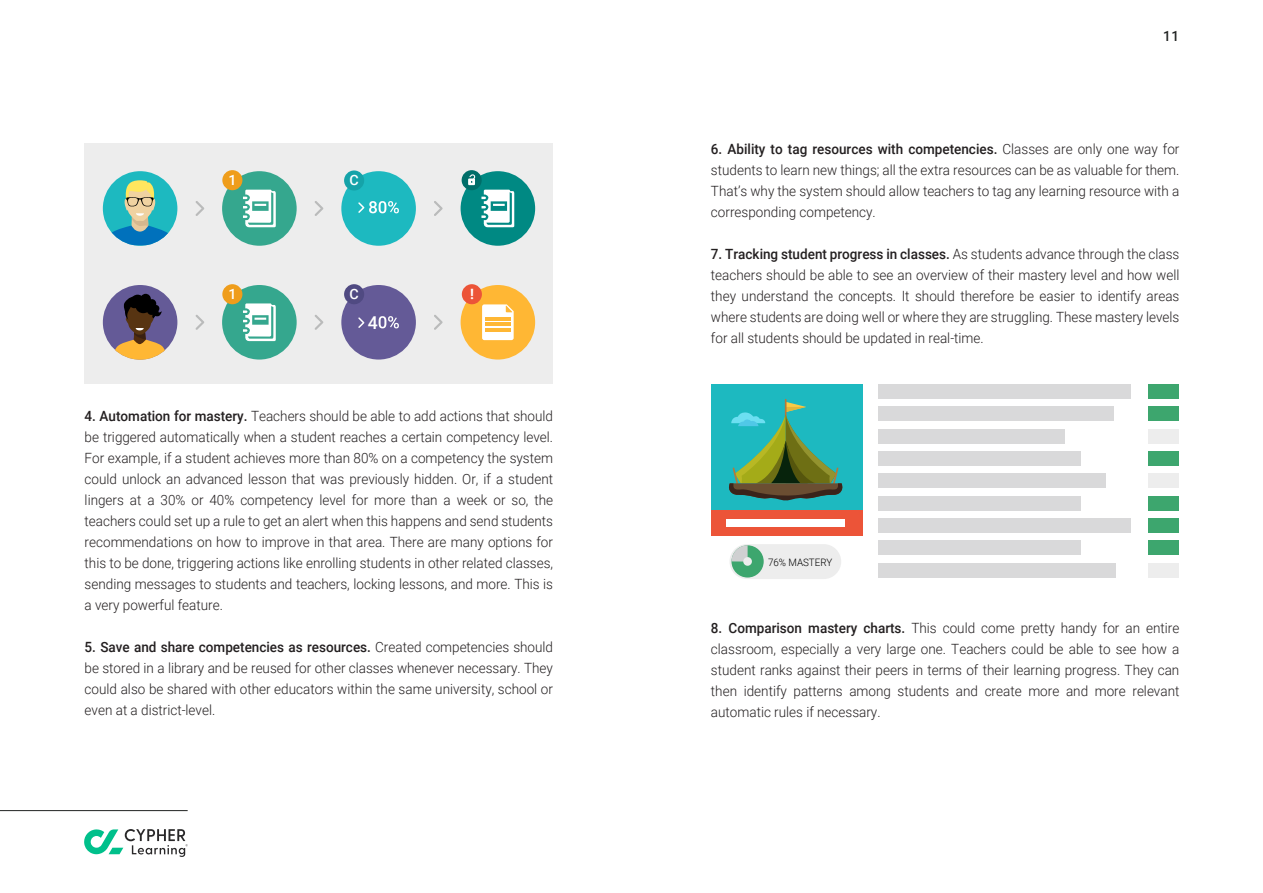
<style>
.page{position:relative;width:1263px;height:893px;background:#fff}
.page>*{position:absolute;margin:0;border:0;box-sizing:border-box;transform-origin:0 0}
.t1{font:500 17.7px "Roboto";color:#fff}
.t2{font:500 14.25px "Roboto";color:#fff}
.t3{font:700 14.25px "Roboto";color:#fff}
.t4{font:300 14.1px/21px "Roboto";color:#231f20;text-align:justify;scale:.96 1}
.t5{font:500 14.1px "Roboto";color:#212322;scale:.96 1}
.t6{font:300 10.2px "Roboto";color:#000;scale:.96 1}
.s1{font-weight:500}
</style>
<div class="page">
<div style="left:711px;top:384px;width:152px;height:152px;background:#1db9c0"></div>
<div style="left:85px;top:144px;width:468px;height:240px;background:#ededed"></div>
<div style="left:461px;top:171px;width:74px;height:75px;background:#008983;border-radius:50%"></div>
<div style="left:462px;top:170px;width:20px;height:20px;background:#006e69;border-radius:50%"></div>
<svg style="left:468px;top:174px;width:7px;height:11px"></svg>
<div style="left:222px;top:171px;width:75px;height:75px;background:#35a78e;border-radius:50%"></div>
<svg style="left:243px;top:190px;width:33px;height:37px"></svg>
<svg style="left:481px;top:190px;width:33px;height:37px"></svg>
<div style="left:222px;top:170px;width:20px;height:20px;background:#ef9d1b;border-radius:50%"></div>
<div style="left:222px;top:285px;width:75px;height:75px;background:#35a78e;border-radius:50%"></div>
<svg style="left:243px;top:303px;width:33px;height:38px"></svg>
<div style="left:222px;top:284px;width:20px;height:20px;background:#ef9d1b;border-radius:50%"></div>
<div style="left:341px;top:171px;width:75px;height:75px;background:#1db9c0;border-radius:50%"></div>
<svg style="left:358px;top:201px;width:41px;height:12px"></svg>
<div style="left:341px;top:285px;width:75px;height:75px;background:#645a97;border-radius:50%"></div>
<svg style="left:379px;top:316px;width:20px;height:12px"></svg>
<svg style="left:358px;top:317px;width:6px;height:11px"></svg>
<div style="left:344px;top:284px;width:20px;height:20px;background:#504a82;border-radius:50%"></div>
<div style="left:103px;top:285px;width:74px;height:75px;background:#645a97;border-radius:50%"></div>
<svg style="left:113px;top:294px;width:54px;height:66px"></svg>
<div style="left:103px;top:171px;width:74px;height:75px;background:#1db9c0;border-radius:50%"></div>
<svg style="left:106px;top:180px;width:67px;height:65px"></svg>
<svg style="left:195px;top:201px;width:9px;height:15px"></svg>
<svg style="left:315px;top:201px;width:8px;height:15px"></svg>
<svg style="left:434px;top:201px;width:9px;height:15px"></svg>
<svg style="left:195px;top:315px;width:9px;height:15px"></svg>
<svg style="left:315px;top:315px;width:8px;height:15px"></svg>
<svg style="left:434px;top:315px;width:9px;height:15px"></svg>
<div style="left:461px;top:285px;width:74px;height:75px;background:#ffb734;border-radius:50%"></div>
<div style="left:462px;top:284px;width:20px;height:20px;background:#ec5438;border-radius:50%"></div>
<svg style="left:482px;top:304px;width:32px;height:36px"></svg>
<hr style="left:485px;top:317px;width:26px;height:4px;background:#ffb734">
<hr style="left:485px;top:322px;width:26px;height:4px;background:#ffb734">
<hr style="left:485px;top:328px;width:26px;height:4px;background:#ffb734">
<div style="left:344px;top:170px;width:20px;height:21px;background:#15a3a9;border-radius:50%"></div>
<div style="left:729px;top:544px;width:112px;height:35px;background:#ededed;border-radius:17px"></div>
<div style="left:731px;top:545px;width:33px;height:32px;background:#3da66e;border-radius:50%"></div>
<svg style="left:731px;top:545px;width:17px;height:17px"></svg>
<div style="left:743px;top:557px;width:9px;height:9px;background:#ededed;border-radius:50%"></div>
<svg style="left:729px;top:399px;width:114px;height:102px"></svg>
<div style="left:711px;top:510px;width:152px;height:26px;background:#ec5438"></div>
<div style="left:726px;top:519px;width:119px;height:8px;background:#fff"></div>
<div style="left:878px;top:384px;width:252px;height:15px;background:#d9d9da"></div>
<div style="left:1148px;top:384px;width:31px;height:15px;background:#3da66e"></div>
<div style="left:878px;top:406px;width:236px;height:15px;background:#d9d9da"></div>
<div style="left:1148px;top:406px;width:31px;height:15px;background:#3da66e"></div>
<div style="left:878px;top:429px;width:186px;height:15px;background:#d9d9da"></div>
<div style="left:1148px;top:429px;width:31px;height:15px;background:#ededed"></div>
<div style="left:878px;top:451px;width:202px;height:15px;background:#d9d9da"></div>
<div style="left:1148px;top:451px;width:31px;height:15px;background:#3da66e"></div>
<div style="left:878px;top:473px;width:227px;height:15px;background:#d9d9da"></div>
<div style="left:1148px;top:473px;width:31px;height:15px;background:#ededed"></div>
<div style="left:878px;top:496px;width:202px;height:15px;background:#d9d9da"></div>
<div style="left:1148px;top:496px;width:31px;height:15px;background:#3da66e"></div>
<div style="left:878px;top:540px;width:202px;height:15px;background:#d9d9da"></div>
<div style="left:1148px;top:540px;width:31px;height:15px;background:#3da66e"></div>
<div style="left:878px;top:563px;width:238px;height:15px;background:#d9d9da"></div>
<div style="left:1148px;top:563px;width:31px;height:15px;background:#ededed"></div>
<div style="left:878px;top:518px;width:252px;height:15px;background:#d9d9da"></div>
<div style="left:1148px;top:518px;width:31px;height:15px;background:#3da66e"></div>
<hr style="left:0;top:810px;width:188px;height:1px;background:#212322">
<svg style="left:84px;top:829px;width:104px;height:28px"></svg>
<p class="t2" style="left:228px;top:170px;width:10px">1</p>
<p class="t2" style="left:228px;top:284px;width:10px">1</p>
<p class="t2" style="left:349px;top:170px;width:11px">C</p>
<p class="t2" style="left:349px;top:284px;width:11px">C</p>
<p class="t1" style="left:368px;top:310px;width:12px">4</p>
<p class="t3" style="left:470px;top:284px;width:5px">!</p>
<p class="t4" style="left:85px;top:405px;width:489px"><span class="s1">4. Automation for mastery.</span> Teachers should be able to add actions that should be triggered automatically when a student reaches a certain competency level.<br>For example, if a student achieves more than 80% on a competency the system could unlock an advanced lesson that was previously hidden. Or, if a student lingers at a 30% or 40% competency level for more than a week or so, the teachers could set up a rule to get an alert when this happens and send students recommendations on how to improve in that area. There are many options for this to be done, triggering actions like enrolling students in other related classes, sending messages to students and teachers, locking lessons, and more. This is a very powerful feature.</p>
<p class="t4" style="left:85px;top:636px;width:489px"><span class="s1">5. Save and share competencies as resources.</span> Created competencies should be stored in a library and be reused for other classes whenever necessary. They could also be shared with other educators within the same university, school or even at a district-level.</p>
<p class="t5" style="left:1163px;top:26px;width:18px">11</p>
<p class="t4" style="left:711px;top:138px;width:489px"><span class="s1">6. Ability to tag resources with competencies.</span> Classes are only one way for students to learn new things; all the extra resources can be as valuable for them.<br>That’s why the system should allow teachers to tag any learning resource with a corresponding competency.</p>
<p class="t4" style="left:711px;top:243px;width:489px"><span class="s1">7. Tracking student progress in classes.</span> As students advance through the class teachers should be able to see an overview of their mastery level and how well they understand the concepts. It should therefore be easier to identify areas where students are doing well or where they are struggling. These mastery levels for all students should be updated in real-time.</p>
<p class="t6" style="left:768px;top:555px;width:69px">76% MASTERY</p>
<p class="t4" style="left:711px;top:617px;width:489px"><span class="s1">8. Comparison mastery charts.</span> This could come pretty handy for an entire classroom, especially a very large one. Teachers could be able to see how a student ranks against their peers in terms of their learning progress. They can then identify patterns among students and create more and more relevant automatic rules if necessary.</p>
</div>
